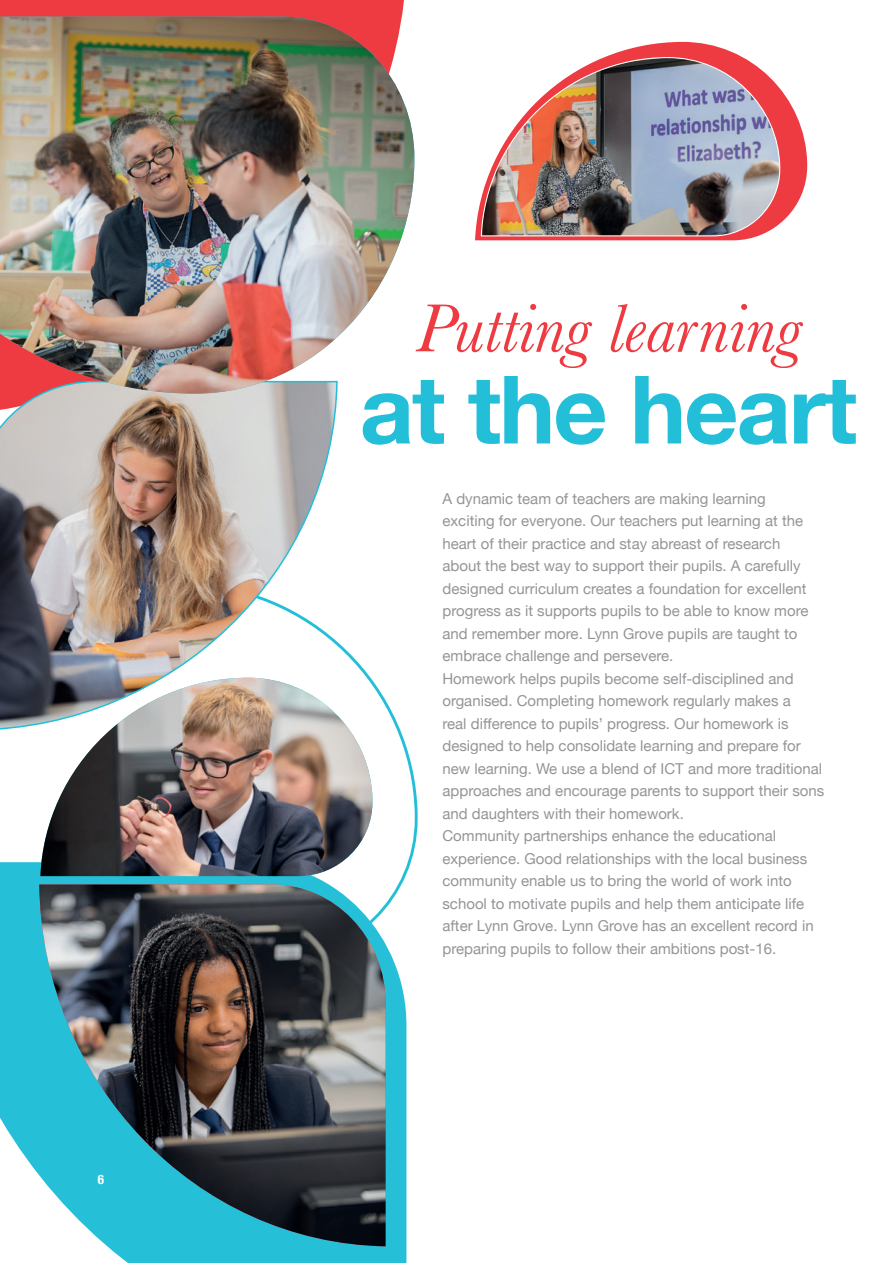
<style>
.page{position:relative;width:893px;height:1263px;background:#fff}
.page>*{position:absolute;margin:0;border:0;box-sizing:border-box;transform-origin:0 0}
.t1{font:700 94.5px "Helvetica Neue";letter-spacing:-.02em;color:#23bfd8}
.t2{font:italic 70.5px "Baskerville";color:#ee3a41}
.t3{font:15px/22.5px "Helvetica Neue";color:#939598}
.t4{font:700 condensed 13.05px "Helvetica Neue";color:#fff}
</style>
<div class="page">
<svg style="left:338px;top:642px;width:80px;height:233px"></svg>
<svg style="left:0;top:862px;width:406px;height:401px;fill:#26bfd8"></svg>
<hr style="left:892px;top:0;width:1px;height:1263px;background:#ee3a41">
<div style="left:0;top:0;width:404px;height:17px;background:#ee3a41"></div>
<img style="left:39px;top:884px;width:347px;height:362px">
<svg style="left:475px;top:42px;width:332px;height:198px"></svg>
<img style="left:480px;top:56px;width:301px;height:181px">
<img style="left:0;top:394px;width:338px;height:336px">
<img style="left:0;top:17px;width:414px;height:377px">
<img style="left:40px;top:678px;width:332px;height:198px">
<p class="t4" style="left:98px;top:1169px;width:8px">6</p>
<h2 class="t2" style="left:416px;top:282px;width:387px">Putting learning</h2>
<h1 class="t1" style="left:360px;top:336px;width:499px">at the heart</h1>
<p class="t3" style="left:442px;top:488px;width:383px">A dynamic team of teachers are making learning<br>exciting for everyone. Our teachers put learning at the heart of their practice and stay abreast of research<br>about the best way to support their pupils. A carefully designed curriculum creates a foundation for excellent progress as it supports pupils to be able to know more and remember more. Lynn Grove pupils are taught to embrace challenge and persevere.<br>Homework helps pupils become self-disciplined and organised. Completing homework regularly makes a<br>real difference to pupils’ progress. Our homework is designed to help consolidate learning and prepare for new learning. We use a blend of ICT and more traditional approaches and encourage parents to support their sons and daughters with their homework.<br>Community partnerships enhance the educational experience. Good relationships with the local business community enable us to bring the world of work into school to motivate pupils and help them anticipate life after Lynn Grove. Lynn Grove has an excellent record in preparing pupils to follow their ambitions post-16.</p>
</div>
